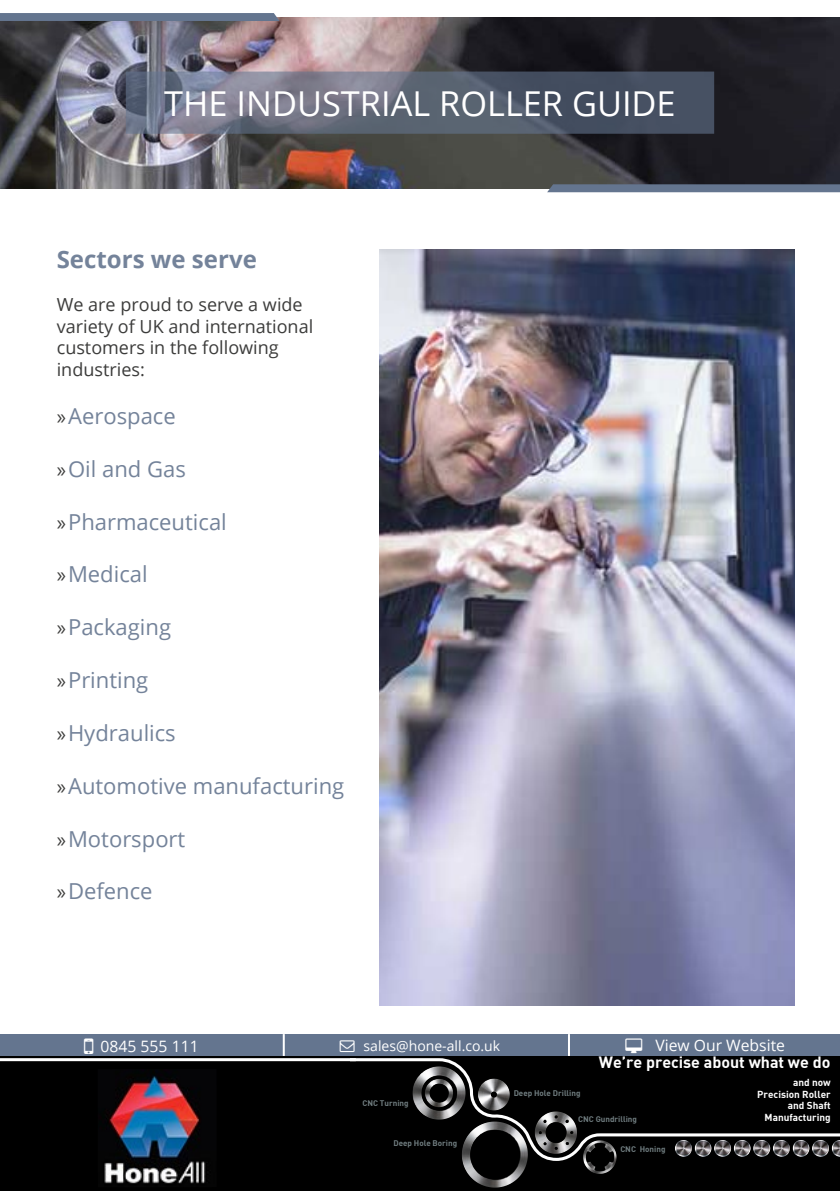
<style>
.page{position:relative;width:840px;height:1191px;background:#fff}
.page>*{position:absolute;margin:0;border:0;box-sizing:border-box;transform-origin:0 0}
.t1{font:34.2px "Open Sans";color:#fff}
.t2{font:700 24px "Open Sans";color:#74839a}
.t3{font:22px "Open Sans";color:#74839a}
.t4{font:18px/21.6px "Open Sans";color:#3c3c3b}
.t5{font:16px "DIN Bold";color:#fff}
.t6{font:15.8px "Open Sans";color:#fff}
.t7{font:14px "Open Sans";color:#fff}
.t8{font:10px/11.4px "DIN Bold";color:#fff;text-align:right}
.t9{font:8px "DIN Bold";color:#717e81}
.s1{font-family:"Myriad Pro";color:#3c3c3b}
</style>
<div class="page">
<div style="left:0;top:1051px;width:379px;height:140px;background:#000"></div>
<img style="left:0;top:17px;width:839px;height:171px">
<div style="left:0;top:1034px;width:839px;height:22px;background:#64758f"></div>
<div style="left:350px;top:1056px;width:489px;height:135px;background:#000"></div>
<img style="left:584px;top:1162px;width:32px;height:12px">
<img style="left:462px;top:1162px;width:33px;height:25px">
<svg style="left:350px;top:1058px;width:489px;height:104px"></svg>
<img style="left:363px;top:1160px;width:32px;height:1px">
<svg style="left:754px;top:1140px;width:7px;height:3px"></svg>
<svg style="left:774px;top:1140px;width:6px;height:3px"></svg>
<svg style="left:793px;top:1140px;width:7px;height:3px"></svg>
<svg style="left:813px;top:1140px;width:6px;height:3px"></svg>
<svg style="left:832px;top:1140px;width:7px;height:3px"></svg>
<svg style="left:676px;top:1140px;width:6px;height:3px"></svg>
<svg style="left:695px;top:1140px;width:7px;height:3px"></svg>
<svg style="left:715px;top:1140px;width:7px;height:3px"></svg>
<svg style="left:735px;top:1140px;width:6px;height:3px"></svg>
<div style="left:0;top:13px;width:279px;height:8px;background:#64758f"></div>
<svg style="left:547px;top:184px;width:292px;height:8px;background:#61728a"></svg>
<svg style="left:126px;top:72px;width:587px;height:62px;background:#5f6677"></svg>
<hr style="left:282px;top:1034px;width:2px;height:22px;background:#fff">
<hr style="left:567px;top:1034px;width:2px;height:22px;background:#fff">
<hr style="left:0;top:1058px;width:355px;height:3px;background:#fff">
<div style="left:356px;top:1161px;width:66px;height:30px;background:#000"></div>
<img style="left:104px;top:1069px;width:102px;height:115px">
<img style="left:379px;top:249px;width:415px;height:756px">
<h1 class="t1" style="left:164px;top:80px;width:512px">THE INDUSTRIAL ROLLER GUIDE</h1>
<p class="t2" style="left:57px;top:242px;width:201px">Sectors we serve</p>
<p class="t4" style="left:57px;top:293px;width:258px">We are proud to serve a wide variety of UK and international customers in the following industries:</p>
<p class="t3" style="left:57px;top:401px;width:120px"><span class="s1">»</span>Aerospace</p>
<p class="t3" style="left:57px;top:454px;width:131px"><span class="s1">»</span>Oil and Gas</p>
<p class="t3" style="left:57px;top:506px;width:171px"><span class="s1">»</span>Pharmaceutical</p>
<p class="t3" style="left:57px;top:559px;width:92px"><span class="s1">»</span>Medical</p>
<p class="t3" style="left:57px;top:612px;width:116px"><span class="s1">»</span>Packaging</p>
<p class="t3" style="left:57px;top:665px;width:93px"><span class="s1">»</span>Printing</p>
<p class="t3" style="left:57px;top:718px;width:120px"><span class="s1">»</span>Hydraulics</p>
<p class="t3" style="left:57px;top:770px;width:289px"><span class="s1">»</span>Automotive manufacturing</p>
<p class="t3" style="left:57px;top:823px;width:130px"><span class="s1">»</span>Motorsport</p>
<p class="t3" style="left:57px;top:876px;width:97px"><span class="s1">»</span>Defence</p>
<p class="t6" style="left:100px;top:1035px;width:100px">0845 555 111</p>
<p class="t7" style="left:363px;top:1036px;width:138px">sales@hone-all.co.uk</p>
<p class="t6" style="left:655px;top:1034px;width:131px">View Our Website</p>
<p class="t9" style="left:362px;top:1097px;width:48px">CNC Turning</p>
<p class="t9" style="left:393px;top:1137px;width:65px">Deep Hole Boring</p>
<p class="t5" style="left:598px;top:1052px;width:233px">We’re precise about what we do</p>
<p class="t9" style="left:513px;top:1088px;width:68px">Deep Hole Drilling</p>
<p class="t9" style="left:578px;top:1113px;width:60px">CNC Gundrilling</p>
<p class="t9" style="left:620px;top:1144px;width:47px">CNC Honing</p>
<p class="t8" style="left:756px;top:1076px;width:75px">and now<br>Precision Roller and Shaft<br>Manufacturing</p>
</div>
